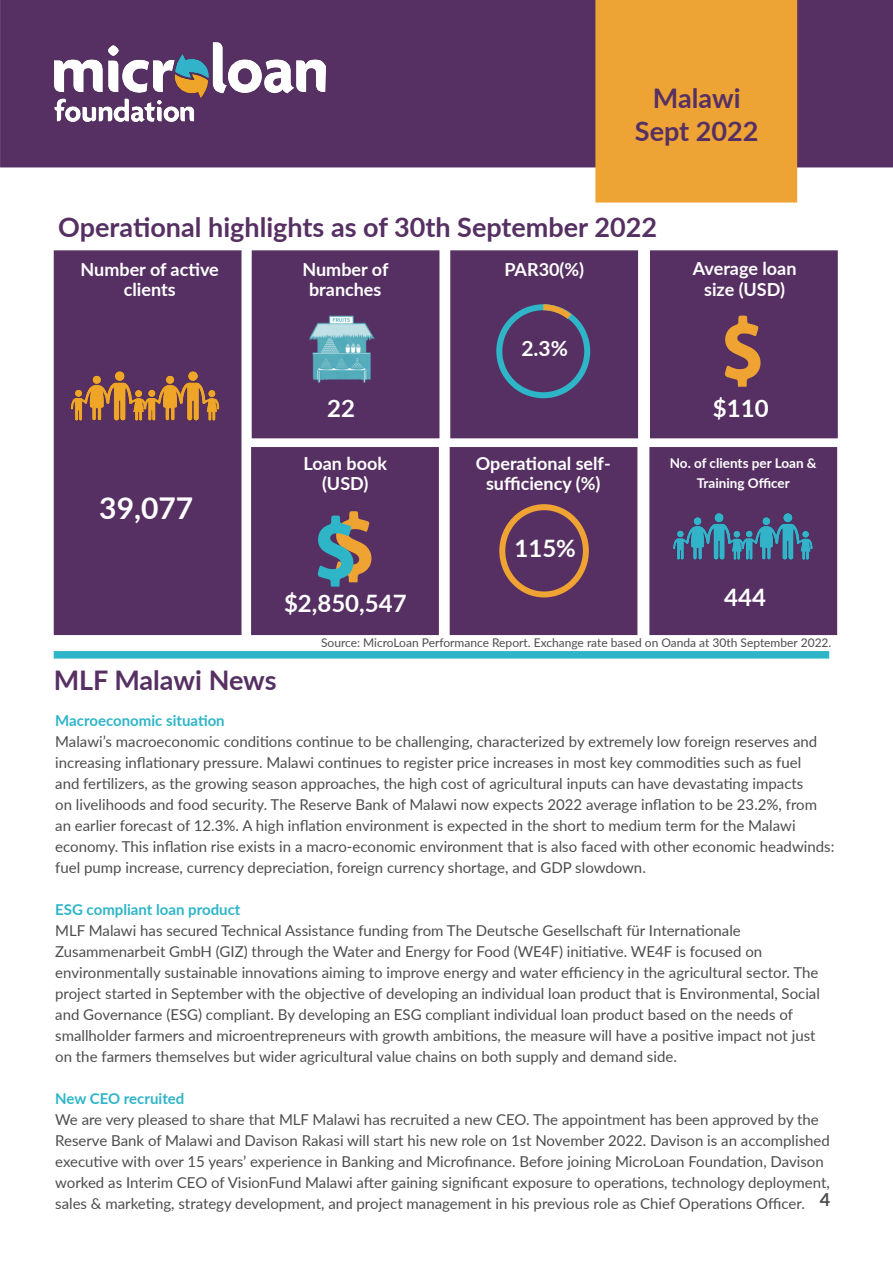
<style>
.page{position:relative;width:893px;height:1263px;background:#fff}
.page>*{position:absolute;margin:0;border:0;box-sizing:border-box;transform-origin:0 0}
.t1{font:700 30px "Lato";color:#fff}
.t2{font:700 27px "Lato";color:#563062}
.t3{font:700 24px "Lato";color:#fff}
.t4{font:700 21px "Lato";color:#fff}
.t5{font:700 18px/20.2px "Lato";color:#fff;text-align:center}
.t6{font:700 18px "Lato";color:#4d4d4d}
.t7{font:15px/21px "Lato";color:#4d4d4d}
.t8{font:700 15px "Lato";color:#2eb5c8}
.t9{font:700 13.5px/20.2px "Lato";color:#fff;text-align:center}
.t10{font:12px "Lato";color:#4d4d4d}
</style>
<div class="page">
<hr style="left:892px;top:1116px;width:1px;height:147px;background:#563062">
<div style="left:0;top:0;width:893px;height:167px;background:#563062"></div>
<div style="left:595px;top:0;width:202px;height:203px;background:#eea335"></div>
<img style="left:54px;top:43px;width:272px;height:79px">
<div style="left:54px;top:651px;width:775px;height:8px;background:#2eb5c8"></div>
<div style="left:54px;top:250px;width:188px;height:385px;background:#563062;border:2px solid #563062"></div>
<div style="left:252px;top:250px;width:187px;height:188px;background:#563062"></div>
<div style="left:450px;top:250px;width:188px;height:188px;background:#563062;border:2px solid #563062"></div>
<div style="left:650px;top:250px;width:188px;height:188px;background:#563062;border:2px solid #563062"></div>
<div style="left:251px;top:447px;width:188px;height:188px;background:#563062;border:2px solid #563062"></div>
<div style="left:450px;top:447px;width:187px;height:188px;background:#563062"></div>
<div style="left:649px;top:447px;width:188px;height:188px;background:#563062"></div>
<img style="left:70px;top:371px;width:150px;height:50px">
<img style="left:673px;top:513px;width:140px;height:47px">
<img style="left:309px;top:316px;width:66px;height:67px">
<svg style="left:725px;top:316px;width:36px;height:71px"></svg>
<svg style="left:317px;top:511px;width:55px;height:76px"></svg>
<div style="left:496px;top:304px;width:94px;height:94px;border:6px solid #2eb5c8;border-radius:50%"></div>
<svg style="left:537px;top:304px;width:41px;height:21px"></svg>
<div style="left:499px;top:504px;width:90px;height:93px;border:6px solid #eea333;border-radius:50%"></div>
<p class="t2" style="left:653px;top:79px;width:89px">Malawi</p>
<p class="t2" style="left:635px;top:111px;width:125px">Sept 2022</p>
<p class="t2" style="left:58px;top:207px;width:600px">Operational highlights as of 30th September 2022</p>
<p class="t5" style="left:81px;top:258px;width:140px">Number of active clients</p>
<p class="t5" style="left:302px;top:258px;width:88px">Number of</p>
<p class="t5" style="left:504px;top:258px;width:81px">PAR30(%)</p>
<p class="t5" style="left:693px;top:258px;width:105px">Average loan</p>
<p class="t5" style="left:704px;top:278px;width:83px">size (USD)</p>
<p class="t5" style="left:309px;top:279px;width:74px">branches</p>
<p class="t1" style="left:99px;top:486px;width:96px">39,077</p>
<p class="t4" style="left:521px;top:333px;width:48px">2.3%</p>
<p class="t3" style="left:327px;top:391px;width:29px">22</p>
<p class="t3" style="left:713px;top:390px;width:57px">$110</p>
<p class="t5" style="left:304px;top:453px;width:85px">Loan book</p>
<p class="t5" style="left:322px;top:473px;width:48px">(USD)</p>
<p class="t5" style="left:476px;top:453px;width:136px">Operational self&shy;sufficiency (%)</p>
<p class="t9" style="left:670px;top:452px;width:148px">No. of clients per Loan &amp;<br>Training Officer</p>
<p class="t3" style="left:514px;top:531px;width:63px">115%</p>
<p class="t3" style="left:284px;top:585px;width:124px">$2,850,547</p>
<p class="t3" style="left:724px;top:580px;width:43px">444</p>
<p class="t10" style="left:321px;top:634px;width:512px">Source: MicroLoan Performance Report. Exchange rate based on Oanda at 30th September 2022.</p>
<p class="t2" style="left:54px;top:660px;width:224px">MLF Malawi News</p>
<p class="t8" style="left:55px;top:709px;width:171px">Macroeconomic situation</p>
<p class="t7" style="left:55px;top:730px;width:781px">Malawi’s macroeconomic conditions continue to be challenging, characterized by extremely low foreign reserves and increasing inflationary pressure. Malawi continues to register price increases in most key commodities such as fuel<br>and fertilizers, as the growing season approaches, the high cost of agricultural inputs can have devastating impacts<br>on livelihoods and food security. The Reserve Bank of Malawi now expects 2022 average inflation to be 23.2%, from an earlier forecast of 12.3%. A high inflation environment is expected in the short to medium term for the Malawi economy. This inflation rise exists in a macro-economic environment that is also faced with other economic headwinds: fuel pump increase, currency depreciation, foreign currency shortage, and GDP slowdown.</p>
<p class="t8" style="left:55px;top:898px;width:187px">ESG compliant loan product</p>
<p class="t7" style="left:55px;top:919px;width:766px">MLF Malawi has secured Technical Assistance funding from The Deutsche Gesellschaft für Internationale Zusammenarbeit GmbH (GIZ) through the Water and Energy for Food (WE4F) initiative. WE4F is focused on environmentally sustainable innovations aiming to improve energy and water efficiency in the agricultural sector. The project started in September with the objective of developing an individual loan product that is Environmental, Social and Governance (ESG) compliant. By developing an ESG compliant individual loan product based on the needs of smallholder farmers and microentrepreneurs with growth ambitions, the measure will have a positive impact not just on the farmers themselves but wider agricultural value chains on both supply and demand side.</p>
<p class="t8" style="left:55px;top:1087px;width:131px">New CEO recruited</p>
<p class="t7" style="left:55px;top:1108px;width:776px">We are very pleased to share that MLF Malawi has recruited a new CEO. The appointment has been approved by the Reserve Bank of Malawi and Davison Rakasi will start his new role on 1st November 2022. Davison is an accomplished executive with over 15 years’ experience in Banking and Microfinance. Before joining MicroLoan Foundation, Davison worked as Interim CEO of VisionFund Malawi after gaining significant exposure to operations, technology deployment, sales &amp; marketing, strategy development, and project management in his previous role as Chief Operations Officer.</p>
<p class="t6" style="left:820px;top:1186px;width:12px">4</p>
</div>
